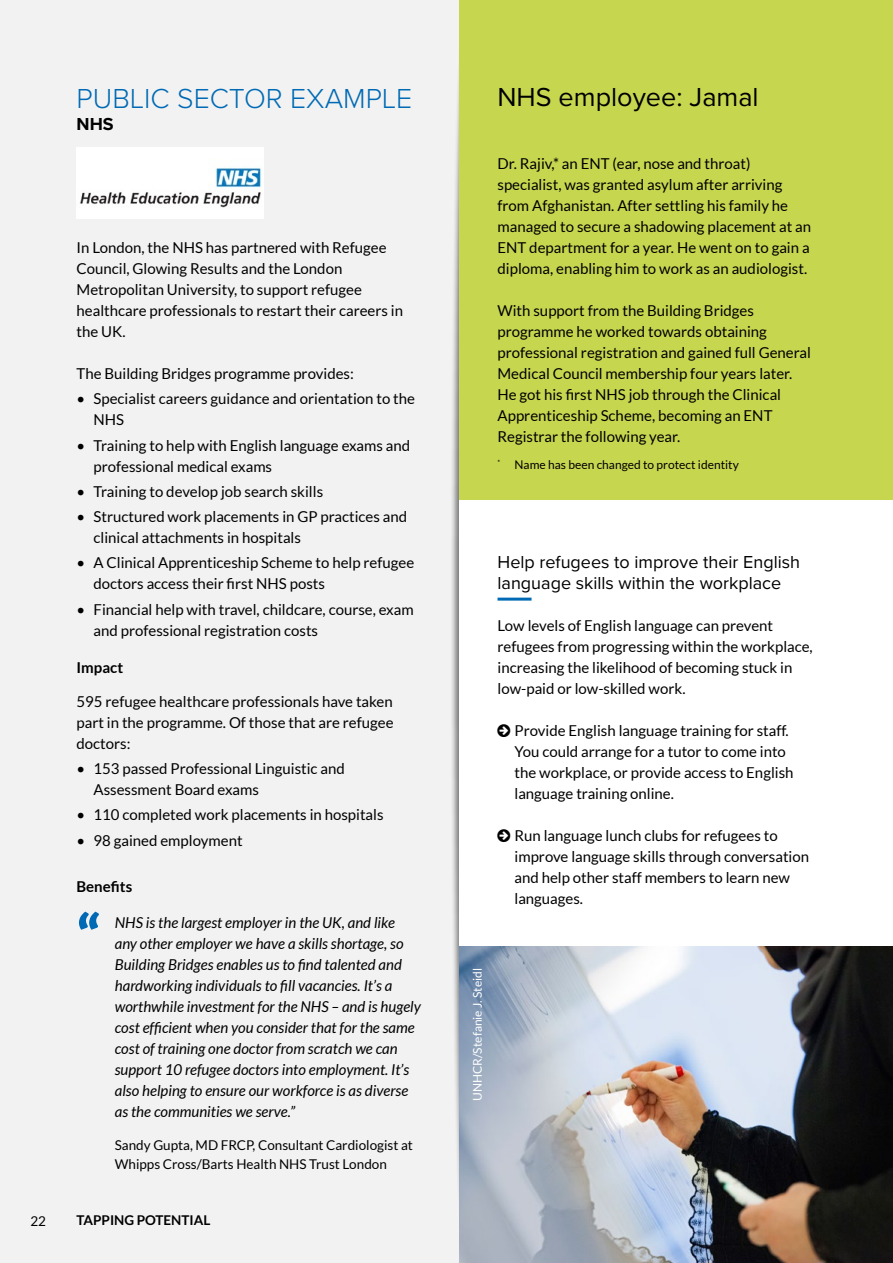
<style>
.page{position:relative;width:893px;height:1263px;background:#fff}
.page>*{position:absolute;margin:0;border:0;box-sizing:border-box;transform-origin:0 0}
.t1{font:900 57px "Lato";color:#006ab4}
.t2{font:300 28.5px "Proxima Nova";color:#006ab4}
.t3{font:27px "Proxima Nova";color:#000}
.t4{font:18px/21px "Proxima Nova";color:#000}
.t5{font:700 18px "Proxima Nova";color:#000}
.t6{font:15px/21px "Lato";color:#000}
.t7{font:italic 15px/21px "Lato";color:#000}
.t8{font:700 15px "Lato";color:#000}
.t9{font:13.5px/19.5px "Lato";color:#000}
.t10{font:700 13.5px "Lato";color:#000}
.t11{font:12px "Lato";color:#000}
.t12{font:12px "Lato";color:#fff}
</style>
<div class="page">
<div style="left:0;top:0;width:459px;height:1263px;background:#f2f2f2"></div>
<div style="left:449px;top:32px;width:33px;height:1200px;background:#000;opacity:.5"></div>
<div style="left:459px;top:0;width:34px;height:1263px;background:#fff"></div>
<div style="left:459px;top:0;width:434px;height:499px;background:#c7d64f"></div>
<hr style="left:497px;top:598px;width:34px;height:3px;background:#006ab4">
<img style="left:77px;top:148px;width:186px;height:70px">
<img style="left:459px;top:946px;width:434px;height:317px">
<h2 class="t2" style="left:77px;top:81px;width:337px">PUBLIC SECTOR EXAMPLE</h2>
<p class="t5" style="left:77px;top:113px;width:39px">NHS</p>
<p class="t6" style="left:77px;top:237px;width:328px">In London, the NHS has partnered with Refugee Council, Glowing Results and the London Metropolitan University, to support refugee healthcare professionals to restart their careers in the UK.</p>
<p class="t6" style="left:77px;top:363px;width:279px">The Building Bridges programme provides:</p>
<p class="t6" style="left:94px;top:388px;width:323px;text-indent:-17px">• Specialist careers guidance and orientation to the<br>NHS</p>
<p class="t6" style="left:94px;top:435px;width:318px;text-indent:-17px">• Training to help with English language exams and professional medical exams</p>
<p class="t6" style="left:77px;top:481px;width:248px">• Training to develop job search skills</p>
<p class="t6" style="left:94px;top:506px;width:315px;text-indent:-17px">• Structured work placements in GP practices and clinical attachments in hospitals</p>
<p class="t6" style="left:94px;top:552px;width:322px;text-indent:-17px">• A Clinical Apprenticeship Scheme to help refugee doctors access their first NHS posts</p>
<p class="t6" style="left:94px;top:598px;width:322px;text-indent:-17px">• Financial help with travel, childcare, course, exam and professional registration costs</p>
<p class="t8" style="left:77px;top:659px;width:48px">Impact</p>
<p class="t6" style="left:77px;top:691px;width:319px;text-align:justify">595 refugee healthcare professionals have taken part in the programme. Of those that are refugee doctors:</p>
<p class="t6" style="left:94px;top:758px;width:253px;text-indent:-17px">• 153 passed Professional Linguistic and<br>Assessment Board exams</p>
<p class="t6" style="left:77px;top:804px;width:309px">• 110 completed work placements in hospitals</p>
<p class="t6" style="left:77px;top:829px;width:168px">• 98 gained employment</p>
<p class="t8" style="left:77px;top:878px;width:57px">Benefits</p>
<h1 class="t1" style="left:77px;top:902px;width:25px">“</h1>
<p class="t7" style="left:115px;top:913px;width:308px">NHS is the largest employer in the UK, and like any other employer we have a skills shortage, so Building Bridges enables us to find talented and hardworking individuals to fill vacancies. It’s a worthwhile investment for the NHS – and is hugely cost efficient when you consider that for the same cost of training one doctor from scratch we can support 10 refugee doctors into employment. It’s also helping to ensure our workforce is as diverse as the communities we serve.”</p>
<p class="t9" style="left:115px;top:1135px;width:300px">Sandy Gupta, MD FRCP, Consultant Cardiologist at<br>Whipps Cross/Barts Health NHS Trust London</p>
<p class="t9" style="left:30px;top:1211px;width:17px">22</p>
<p class="t10" style="left:77px;top:1212px;width:135px">TAPPING POTENTIAL</p>
<h3 class="t3" style="left:497px;top:81px;width:263px">NHS employee: Jamal</h3>
<p class="t6" style="left:497px;top:153px;width:315px">Dr. Rajiv,* an ENT (ear, nose and throat) specialist, was granted asylum after arriving from Afghanistan. After settling his family he managed to secure a shadowing placement at an ENT department for a year. He went on to gain a diploma, enabling him to work as an audiologist.</p>
<p class="t6" style="left:497px;top:300px;width:315px">With support from the Building Bridges programme he worked towards obtaining professional registration and gained full General Medical Council membership four years later.<br>He got his first NHS job through the Clinical Apprenticeship Scheme, becoming an ENT Registrar the following year.</p>
<p class="t11" style="left:497px;top:458px;width:243px"><sup>*</sup> Name has been changed to protect identity</p>
<p class="t4" style="left:497px;top:552px;width:304px">Help refugees to improve their English language skills within the workplace</p>
<p class="t6" style="left:497px;top:615px;width:317px">Low levels of English language can prevent refugees from progressing within the workplace, increasing the likelihood of becoming stuck in low-paid or low-skilled work.</p>
<p class="t6" style="left:514px;top:720px;width:280px">Provide English language training for staff.<br>You could arrange for a tutor to come into the workplace, or provide access to English language training online.</p>
<p class="t6" style="left:514px;top:825px;width:296px">Run language lunch clubs for refugees to improve language skills through conversation and help other staff members to learn new languages.</p>
<p class="t12" style="left:471px;top:1101px;width:134px;rotate:-90deg">UNHCR/Stefanie J. Steidl</p>
</div>
